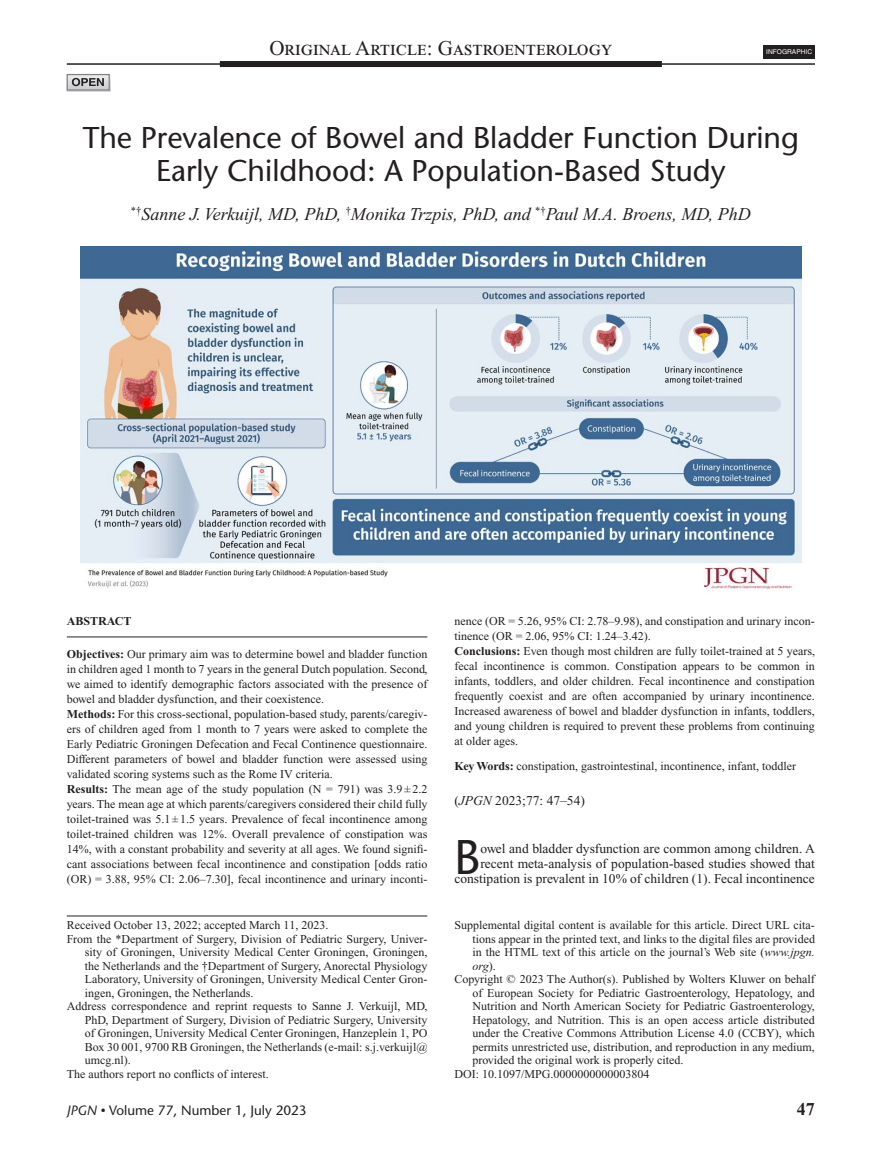
<style>
.page{position:relative;width:878px;height:1175px;background:#fff}
.page>*{position:absolute;margin:0;border:0;box-sizing:border-box;transform-origin:0 0}
.t1{font:500 48.45px "Stone Sans Std";color:#231f20;scale:.94 1}
.t2{font:500 30px/33px "Stone Sans Std";color:#231f20;text-align:center}
.t3{font:21px "Times New Roman PS Std";color:#231f20}
.t4{font:italic 18px "Times New Roman PS Std";color:#231f20}
.t5{font:700 18px "Times New Roman PS Std";color:#231f20}
.t6{font:13.5px/15px "Times New Roman PS Std";color:#231f20;text-align:right}
.t7{font:500 13.5px "Stone Sans Std";color:#231f20}
.t8{font:12px/15px "Times New Roman PS Std";color:#231f20}
.t9{font:700 12px "Times New Roman PS Std";color:#231f20}
.t10{font:italic 12px "Times New Roman PS Std";color:#231f20}
.t11{font:6.6px "Helvetica";color:#fff}
.s1{font-weight:700}
.s2{font-style:italic}
.s3{font-style:normal}
.s4{font-family:"Gandhari Unicode";font-weight:400}
</style>
<div class="page">
<hr style="left:67px;top:63px;width:747px;height:2px;background:#231f20">
<div style="left:220px;top:61px;width:442px;height:6px;background:#231f20"></div>
<hr style="left:67px;top:636px;width:360px;height:1px;background:#231f20">
<hr style="left:67px;top:915px;width:360px;height:1px;background:#231f20">
<img style="left:81px;top:247px;width:720px;height:342px">
<div style="left:763px;top:46px;width:51px;height:13px;background:#231f20"></div>
<img style="left:66px;top:74px;width:45px;height:18px">
<div style="left:67px;top:74px;width:43px;height:17px;border:1px solid #808285"></div>
<svg style="left:72px;top:78px;width:32px;height:8px"></svg>
<h3 class="t3" style="left:269px;top:37px;width:344px">Original Article: Gastroenterology</h3>
<p class="t11" style="left:766px;top:48px;width:47px">INFOGRAPHIC</p>
<h2 class="t2" style="left:83px;top:121px;width:717px">The Prevalence of Bowel and Bladder Function During<br>Early Childhood: A Population-Based Study</h2>
<h3 class="t4" style="left:131px;top:204px;width:621px"><sup>*†</sup>Sanne J. Verkuijl, MD, PhD, <sup>†</sup>Monika Trzpis, PhD, and <sup>*†</sup>Paul M.A. Broens, MD, PhD</h3>
<p class="t9" style="left:67px;top:614px;width:66px">ABSTRACT</p>
<p class="t8" style="left:67px;top:646px;width:362px"><span class="s1">Objectives:</span> Our primary aim was to determine bowel and bladder function in children aged 1 month to 7 years in the general Dutch population. Second, we aimed to identify demographic factors associated with the presence of bowel and bladder dysfunction, and their coexistence.<br><span class="s1">Methods:</span> For this cross-sectional, population-based study, parents/caregiv&shy;ers of children aged from 1 month to 7 years were asked to complete the Early Pediatric Groningen Defecation and Fecal Continence questionnaire.<br>Different parameters of bowel and bladder function were assessed using validated scoring systems such as the Rome IV criteria.<br><span class="s1">Results:</span> The mean age of the study population (N = 791) was 3.9±2.2 years. The mean age at which parents/caregivers considered their child fully toilet-trained was 5.1±1.5 years. Prevalence of fecal incontinence among toilet-trained children was 12%. Overall prevalence of constipation was 14%, with a constant probability and severity at all ages. We found signifi&shy;cant associations between fecal incontinence and constipation [odds ratio (OR) = 3.88, 95% CI: 2.06–7.30], fecal incontinence and urinary inconti-</p>
<p class="t8" style="left:67px;top:917px;width:263px">Received October 13, 2022; accepted March 11, 2023.</p>
<p class="t8" style="left:67px;top:931px;width:362px">From the *Department of Surgery, Division of Pediatric Surgery, Univer-</p>
<p class="t8" style="left:85px;top:944px;width:344px">sity of Groningen, University Medical Center Groningen, Groningen,</p>
<p class="t8" style="left:85px;top:958px;width:344px">the Netherlands and the †Department of Surgery, Anorectal Physiology</p>
<p class="t8" style="left:85px;top:971px;width:344px">Laboratory, University of Groningen, University Medical Center Gron-</p>
<p class="t8" style="left:85px;top:985px;width:170px">ingen, Groningen, the Netherlands.</p>
<p class="t8" style="left:67px;top:998px;width:362px">Address correspondence and reprint requests to Sanne J. Verkuijl, MD,</p>
<p class="t8" style="left:85px;top:1012px;width:344px">PhD, Department of Surgery, Division of Pediatric Surgery, University</p>
<p class="t8" style="left:85px;top:1025px;width:344px">of Groningen, University Medical Center Groningen, Hanzeplein 1, PO</p>
<p class="t8" style="left:85px;top:1039px;width:344px">Box 30 001, 9700 RB Groningen, the Netherlands (e-mail: s.j.verkuijl@</p>
<p class="t8" style="left:85px;top:1052px;width:47px">umcg.nl).</p>
<p class="t8" style="left:67px;top:1066px;width:203px">The authors report no conflicts of interest.</p>
<p class="t8" style="left:454px;top:613px;width:362px">nence (OR = 5.26, 95% CI: 2.78–9.98), and constipation and urinary incon&shy;tinence (OR = 2.06, 95% CI: 1.24–3.42).<br><span class="s1">Conclusions:</span> Even though most children are fully toilet-trained at 5 years, fecal incontinence is common. Constipation appears to be common in infants, toddlers, and older children. Fecal incontinence and constipation frequently coexist and are often accompanied by urinary incontinence.<br>Increased awareness of bowel and bladder dysfunction in infants, toddlers, and young children is required to prevent these problems from continuing at older ages.</p>
<p class="t8" style="left:454px;top:758px;width:343px"><span class="s1">Key Words:</span> constipation, gastrointestinal, incontinence, infant, toddler</p>
<p class="t6" style="left:454px;top:792px;width:132px">(<span class="s2">JPGN</span> 2023;77: 47–54)</p>
<h1 class="t1" style="left:454px;top:828px;width:29px">B</h1>
<p class="t6" style="left:454px;top:840px;width:362px">owel and bladder dysfunction are common among children. A recent meta-analysis of population-based studies showed that constipation is prevalent in 10% of children (1). Fecal incontinence</p>
<p class="t8" style="left:454px;top:917px;width:362px">Supplemental digital content is available for this article. Direct URL cita-</p>
<p class="t8" style="left:472px;top:931px;width:344px">tions appear in the printed text, and links to the digital files are provided</p>
<p class="t8" style="left:472px;top:944px;width:344px">in the HTML text of this article on the journal’s Web site (<span class="s2">www.jpgn.</span></p>
<p class="t10" style="left:472px;top:959px;width:25px">org<span class="s3">).</span></p>
<p class="t8" style="left:454px;top:971px;width:362px">Copyright © 2023 The Author(s). Published by Wolters Kluwer on behalf</p>
<p class="t8" style="left:472px;top:985px;width:344px">of European Society for Pediatric Gastroenterology, Hepatology, and</p>
<p class="t8" style="left:472px;top:998px;width:344px">Nutrition and North American Society for Pediatric Gastroenterology,</p>
<p class="t8" style="left:472px;top:1012px;width:344px">Hepatology, and Nutrition. This is an open access article distributed</p>
<p class="t8" style="left:472px;top:1025px;width:344px">under the Creative Commons Attribution License 4.0 (CCBY), which</p>
<p class="t8" style="left:472px;top:1039px;width:344px">permits unrestricted use, distribution, and reproduction in any medium,</p>
<p class="t8" style="left:472px;top:1052px;width:212px">provided the original work is properly cited.</p>
<p class="t8" style="left:454px;top:1066px;width:196px">DOI: 10.1097/MPG.0000000000003804</p>
<p class="t7" style="left:67px;top:1102px;width:241px"><span class="s2">JPGN</span> <span class="s4">•</span> Volume 77, Number 1, July 2023</p>
<h3 class="t5" style="left:796px;top:1099px;width:19px">47</h3>
</div>
